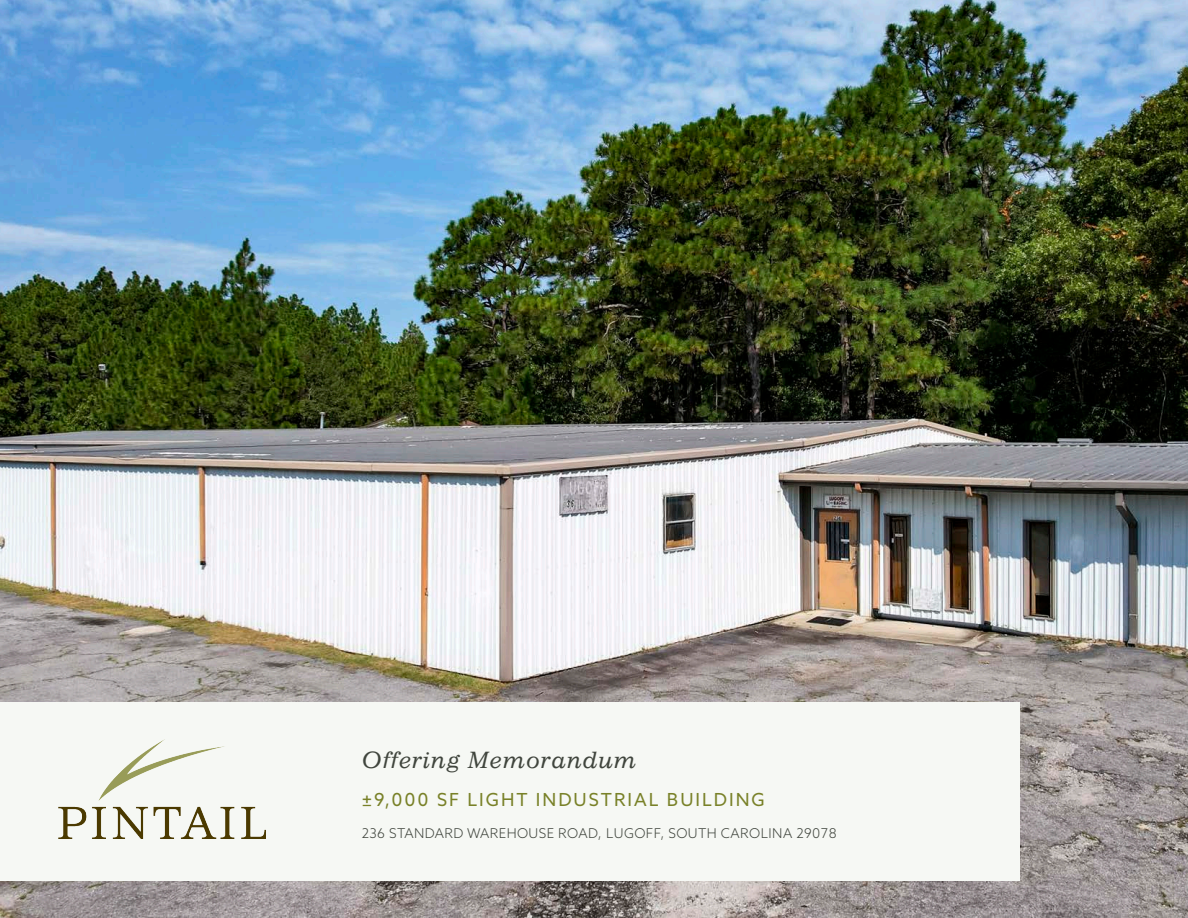
<style>
.page{position:relative;width:1188px;height:918px;background:#fff}
.page>*{position:absolute;margin:0;border:0;box-sizing:border-box;transform-origin:0 0}
.t1{font:italic 22.5px "Impressum Std";letter-spacing:.03em;color:#40453d}
.t2{font:18px "Azo Sans";letter-spacing:.11em;color:#798128}
.t3{font:300 13.5px "Azo Sans";letter-spacing:.03em;color:#40453d}
.s1{font-family:"Depot New"}
</style>
<div class="page">
<img style="left:0;top:0;width:1188px;height:918px">
<div style="left:0;top:703px;width:1020px;height:178px;background:#f6f8f4"></div>
<img style="left:58px;top:740px;width:207px;height:99px">
<p class="t1" style="left:362px;top:746px;width:276px">Offering Memorandum</p>
<p class="t2" style="left:362px;top:788px;width:405px"><span class="s1">±</span>9,000 SF LIGHT INDUSTRIAL BUILDING</p>
<p class="t3" style="left:362px;top:825px;width:477px">236 STANDARD WAREHOUSE ROAD, LUGOFF, SOUTH CAROLINA 29078</p>
</div>
